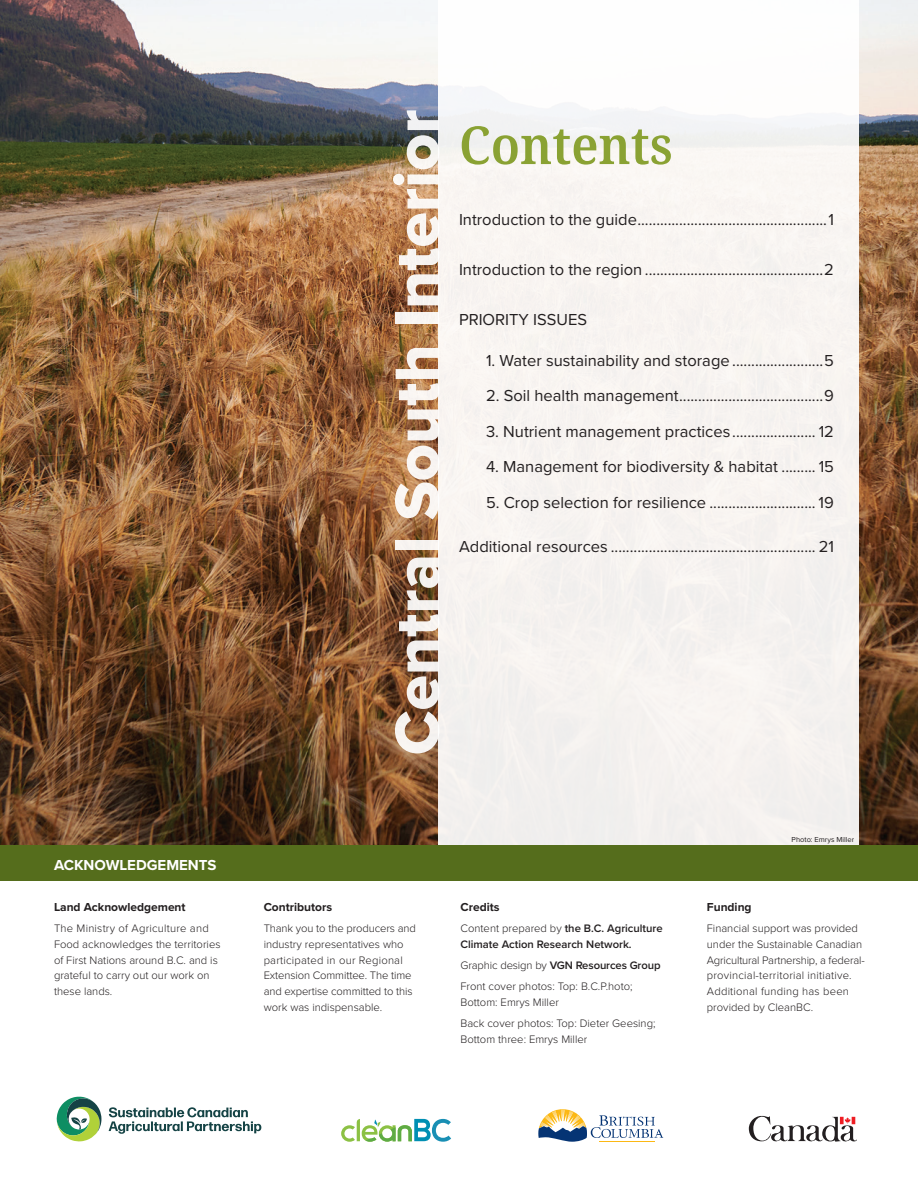
<style>
.page{position:relative;width:918px;height:1188px;background:#fff}
.page>*{position:absolute;margin:0;border:0;box-sizing:border-box;transform-origin:0 0}
.t1{font:64.5px "Proxima Nova Extrabld";color:#fff}
.t2{font:600 semi-condensed 52.5px "Noto Serif";color:#8aa233}
.t3{font:16.5px "Proxima Nova";color:#231f20}
.Body_-_no_indent{font:700 15px "Proxima Nova";color:#fff}
.Acknowledgements_-_H{font:700 12px "Proxima Nova";color:#231f20}
.Acknowledgements_-_B{font:300 11.25px/15.8px "Proxima Nova";color:#231f20}
.Acknowledgements_-_B-2{font:600 11.25px/15.8px "Proxima Nova";color:#231f20}
.Photo_credit{font:7.5px "Proxima Nova";color:#231f20}
.s1{font-weight:300}
</style>
<div class="page">
<img style="left:0;top:0;width:918px;height:845px">
<div style="left:439px;top:0;width:420px;height:856px;background:linear-gradient(to right,#f7f4f2,#f7f4f2)"></div>
<svg style="left:538px;top:1109px;width:125px;height:33px"></svg>
<svg style="left:109px;top:1107px;width:152px;height:27px"></svg>
<svg style="left:57px;top:1097px;width:44px;height:44px"></svg>
<svg style="left:341px;top:1119px;width:110px;height:23px"></svg>
<svg style="left:749px;top:1116px;width:108px;height:26px"></svg>
<div style="left:0;top:845px;width:918px;height:36px;background:#556d1c"></div>
<p class="Body_-_no_indent" style="left:54px;top:856px;width:164px">ACKNOWLEDGEMENTS</p>
<p class="Acknowledgements_-_H" style="left:54px;top:900px;width:133px">Land Acknowledgement</p>
<p class="Acknowledgements_-_B" style="left:54px;top:920px;width:168px">The Ministry of Agriculture and<br>Food acknowledges the territories of First Nations around B.C. and is grateful to carry out our work on these lands.</p>
<h1 class="t1" style="left:379px;top:755px;width:647px;rotate:-90deg">Central South Interior</h1>
<h1 class="t2" style="left:459px;top:109px;width:215px">Contents</h1>
<p class="t3" style="left:459px;top:207px;width:377px">Introduction to the guide..................................................1</p>
<p class="t3" style="left:459px;top:257px;width:376px">Introduction to the region ...............................................2</p>
<p class="t3" style="left:459px;top:307px;width:130px">PRIORITY ISSUES</p>
<p class="t3" style="left:486px;top:348px;width:349px">1. Water sustainability and storage ........................5</p>
<p class="t3" style="left:486px;top:384px;width:350px">2. Soil health management......................................9</p>
<p class="t3" style="left:486px;top:419px;width:350px">3. Nutrient management practices...................... 12</p>
<p class="t3" style="left:486px;top:454px;width:350px">4. Management for biodiversity &amp; habitat ......... 15</p>
<p class="t3" style="left:486px;top:490px;width:350px">5. Crop selection for resilience ............................ 19</p>
<p class="t3" style="left:459px;top:534px;width:377px">Additional resources ...................................................... 21</p>
<p class="Acknowledgements_-_H" style="left:264px;top:900px;width:70px">Contributors</p>
<p class="Acknowledgements_-_B" style="left:264px;top:920px;width:154px">Thank you to the producers and industry representatives who participated in our Regional<br>Extension Committee. The time and expertise committed to this work was indispensable.</p>
<p class="Acknowledgements_-_H" style="left:460px;top:900px;width:41px">Credits</p>
<p class="Acknowledgements_-_B-2" style="left:460px;top:920px;width:204px"><span class="s1">Content prepared by</span> the B.C. Agriculture<br>Climate Action Research Network.</p>
<p class="Acknowledgements_-_B-2" style="left:460px;top:957px;width:202px"><span class="s1">Graphic design by</span> VGN Resources Group</p>
<p class="Acknowledgements_-_B" style="left:460px;top:978px;width:174px">Front cover photos: Top: B.C.P.hoto;<br>Bottom: Emrys Miller</p>
<p class="Acknowledgements_-_B" style="left:460px;top:1015px;width:197px">Back cover photos: Top: Dieter Geesing;<br>Bottom three: Emrys Miller</p>
<p class="Photo_credit" style="left:792px;top:834px;width:64px">Photo: Emrys Miller</p>
<p class="Acknowledgements_-_H" style="left:707px;top:900px;width:46px">Funding</p>
<p class="Acknowledgements_-_B" style="left:707px;top:920px;width:159px">Financial support was provided under the Sustainable Canadian<br>Agricultural Partnership, a federal&shy;provincial-territorial initiative.<br>Additional funding has been provided by CleanBC.</p>
</div>
